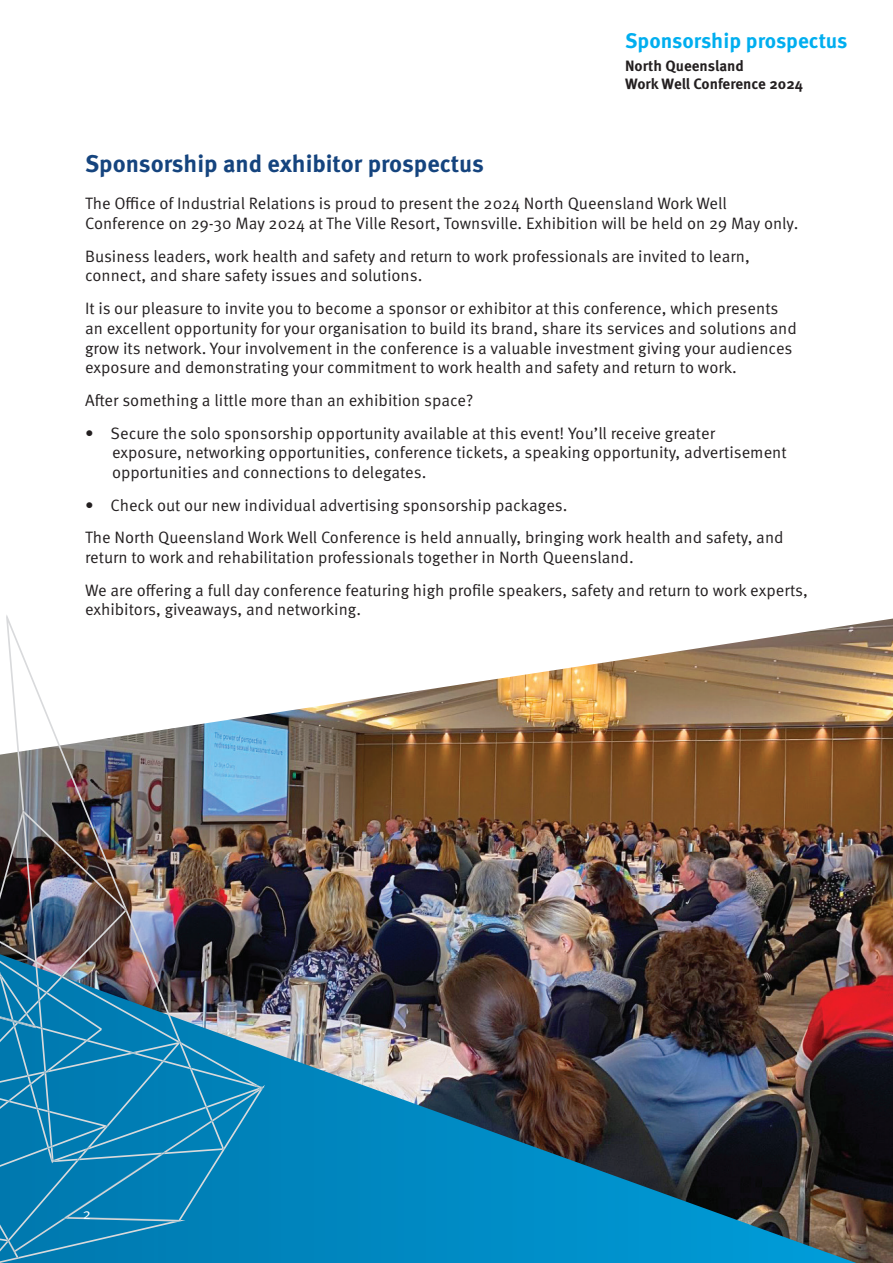
<style>
.page{position:relative;width:893px;height:1263px;background:#fff}
.page>*{position:absolute;margin:0;border:0;box-sizing:border-box;transform-origin:0 0}
.t1{font:700 24px "Meta Pro";color:#15447e}
.t2{font:700 21px "Meta Pro";color:#00aeef}
.t3{font:16.5px/19.8px "Meta Pro";color:#231f20}
.t4{font:700 15px/18px "Meta Pro";color:#231f20}
.t5{font:15px "Meta Pro";color:#fff}
</style>
<div class="page">
<img style="left:0;top:618px;width:893px;height:645px">
<img style="left:265px;top:954px;width:591px;height:309px">
<svg style="left:6px;top:615px;width:175px;height:195px"></svg>
<img style="left:0;top:810px;width:265px;height:453px">
<p class="t2" style="left:625px;top:25px;width:224px">Sponsorship prospectus</p>
<p class="t4" style="left:625px;top:55px;width:179px">North Queensland<br>Work Well Conference 2024</p>
<h1 class="t1" style="left:85px;top:145px;width:400px">Sponsorship and exhibitor prospectus</h1>
<p class="t3" style="left:85px;top:193px;width:715px">The Office of Industrial Relations is proud to present the 2024 North Queensland Work Well<br>Conference on 29-30 May 2024 at The Ville Resort, Townsville. Exhibition will be held on 29 May only.</p>
<p class="t3" style="left:85px;top:245px;width:666px">Business leaders, work health and safety and return to work professionals are invited to learn, connect, and share safety issues and solutions.</p>
<p class="t3" style="left:85px;top:297px;width:713px">It is our pleasure to invite you to become a sponsor or exhibitor at this conference, which presents an excellent opportunity for your organisation to build its brand, share its services and solutions and grow its network. Your involvement in the conference is a valuable investment giving your audiences exposure and demonstrating your commitment to work health and safety and return to work.</p>
<p class="t3" style="left:85px;top:389px;width:390px">After something a little more than an exhibition space?</p>
<p class="t3" style="left:112px;top:422px;width:676px;text-indent:-27px">• Secure the solo sponsorship opportunity available at this event! You’ll receive greater exposure, networking opportunities, conference tickets, a speaking opportunity, advertisement opportunities and connections to delegates.</p>
<p class="t3" style="left:85px;top:488px;width:700px;line-height:32.5px">• Check out our new individual advertising sponsorship packages.<br>The North Queensland Work Well Conference is held annually, bringing work health and safety, and</p>
<p class="t3" style="left:85px;top:540px;width:724px;line-height:32.5px">return to work and rehabilitation professionals together in North Queensland.<br>We are offering a full day conference featuring high profile speakers, safety and return to work experts,</p>
<p class="t3" style="left:85px;top:599px;width:278px">exhibitors, giveaways, and networking.</p>
<p class="t5" style="left:83px;top:1202px;width:10px">2</p>
</div>
